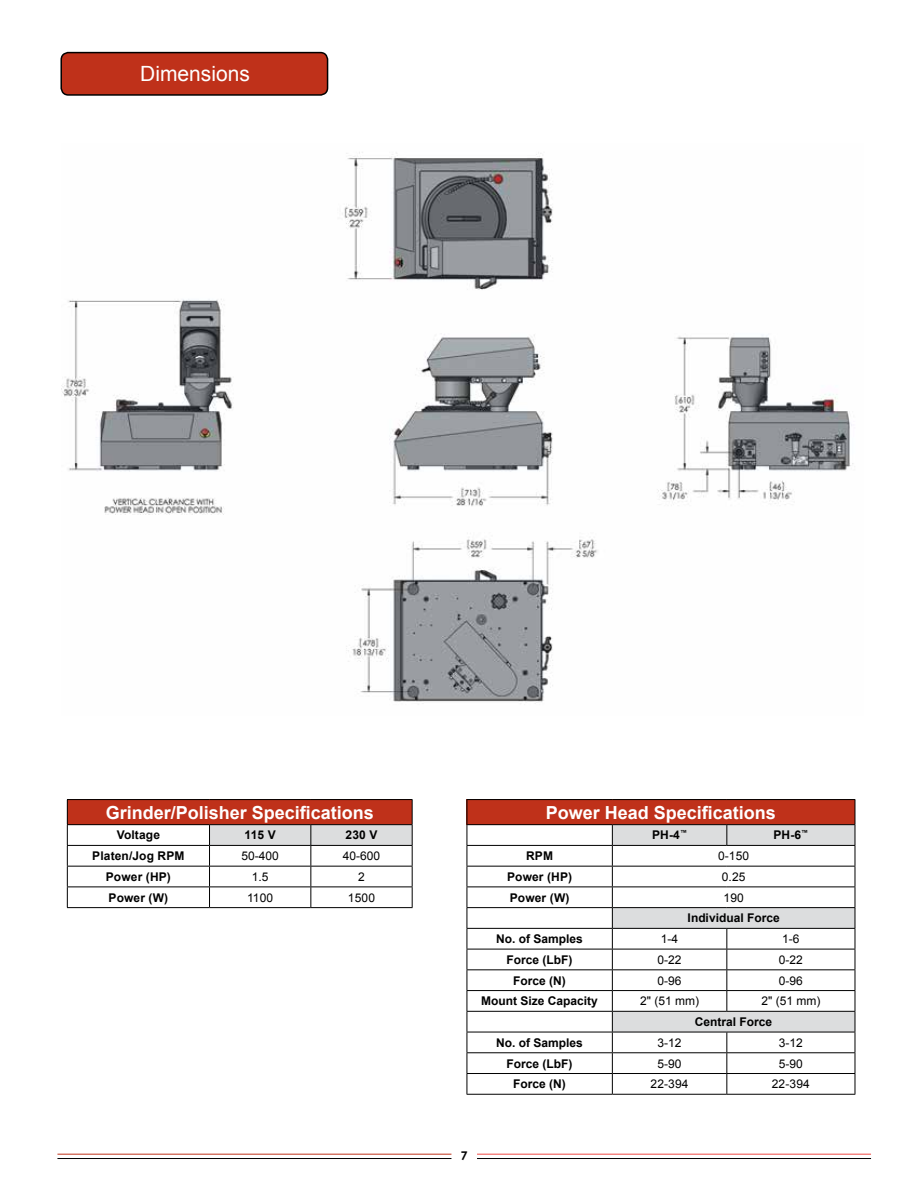
<style>
.page{position:relative;width:918px;height:1188px;background:#fff}
.page>*{position:absolute;margin:0;border:0;box-sizing:border-box;transform-origin:0 0}
.t1{font:21px "Arial";color:#fff}
.t2{font:700 18px "Arial";color:#fff}
.t3{font:700 12px "Arial";color:#000}
.t4{font:12px "Arial";color:#000}
.t5{font:700 12px "Century Gothic";color:#000}
</style>
<div class="page">
<hr style="left:57px;top:1154px;width:394px;height:1px;background:#bf311a">
<hr style="left:477px;top:1154px;width:394px;height:1px;background:#ef4945">
<hr style="left:57px;top:1158px;width:394px;height:1px;background:#000">
<hr style="left:477px;top:1158px;width:394px;height:1px;background:#000">
<div style="left:61px;top:53px;width:267px;height:42px;background:#bf311a;border-radius:7px"></div>
<div style="left:60px;top:52px;width:268px;height:44px;border:2px solid #000;border-radius:7px"></div>
<div style="left:67px;top:800px;width:345px;height:25px;background:#bf311a"></div>
<hr style="left:67px;top:799px;width:143px;height:1px;background:#000">
<hr style="left:210px;top:799px;width:101px;height:1px;background:#000">
<hr style="left:311px;top:799px;width:102px;height:1px;background:#000">
<hr style="left:67px;top:824px;width:143px;height:1px;background:#000">
<hr style="left:67px;top:845px;width:143px;height:1px;background:#000">
<hr style="left:67px;top:866px;width:143px;height:1px;background:#000">
<hr style="left:67px;top:887px;width:143px;height:1px;background:#000">
<svg style="left:67px;top:800px;width:1px;height:107px"></svg>
<svg style="left:209px;top:800px;width:204px;height:107px"></svg>
<hr style="left:67px;top:907px;width:143px;height:1px;background:#000">
<hr style="left:210px;top:907px;width:101px;height:1px;background:#000">
<hr style="left:311px;top:907px;width:102px;height:1px;background:#000">
<div style="left:467px;top:800px;width:388px;height:25px;background:#bf311a"></div>
<svg style="left:613px;top:825px;width:242px;height:207px"></svg>
<hr style="left:467px;top:799px;width:145px;height:1px;background:#000">
<hr style="left:612px;top:799px;width:115px;height:1px;background:#000">
<hr style="left:727px;top:799px;width:128px;height:1px;background:#000">
<hr style="left:467px;top:824px;width:145px;height:1px;background:#000">
<hr style="left:612px;top:824px;width:115px;height:1px;background:#000">
<hr style="left:727px;top:824px;width:128px;height:1px;background:#000">
<svg style="left:726px;top:825px;width:1px;height:20px"></svg>
<hr style="left:467px;top:845px;width:145px;height:1px;background:#000">
<hr style="left:612px;top:845px;width:115px;height:1px;background:#000">
<hr style="left:727px;top:845px;width:128px;height:1px;background:#000">
<hr style="left:467px;top:866px;width:145px;height:1px;background:#000">
<hr style="left:612px;top:866px;width:115px;height:1px;background:#000">
<hr style="left:727px;top:866px;width:128px;height:1px;background:#000">
<hr style="left:467px;top:887px;width:145px;height:1px;background:#000">
<hr style="left:612px;top:887px;width:115px;height:1px;background:#000">
<hr style="left:727px;top:887px;width:128px;height:1px;background:#000">
<hr style="left:467px;top:907px;width:145px;height:1px;background:#000">
<hr style="left:612px;top:907px;width:115px;height:1px;background:#000">
<hr style="left:727px;top:907px;width:128px;height:1px;background:#000">
<hr style="left:467px;top:928px;width:145px;height:1px;background:#000">
<hr style="left:612px;top:928px;width:115px;height:1px;background:#000">
<hr style="left:727px;top:928px;width:128px;height:1px;background:#000">
<hr style="left:467px;top:949px;width:145px;height:1px;background:#000">
<hr style="left:612px;top:949px;width:115px;height:1px;background:#000">
<hr style="left:727px;top:949px;width:128px;height:1px;background:#000">
<hr style="left:467px;top:969px;width:145px;height:1px;background:#000">
<hr style="left:612px;top:969px;width:115px;height:1px;background:#000">
<hr style="left:727px;top:969px;width:128px;height:1px;background:#000">
<hr style="left:467px;top:990px;width:145px;height:1px;background:#000">
<hr style="left:612px;top:990px;width:115px;height:1px;background:#000">
<hr style="left:727px;top:990px;width:128px;height:1px;background:#000">
<svg style="left:726px;top:929px;width:1px;height:82px"></svg>
<hr style="left:467px;top:1011px;width:145px;height:1px;background:#000">
<hr style="left:612px;top:1011px;width:115px;height:1px;background:#000">
<hr style="left:727px;top:1011px;width:128px;height:1px;background:#000">
<hr style="left:467px;top:1032px;width:145px;height:1px;background:#000">
<hr style="left:612px;top:1032px;width:115px;height:1px;background:#000">
<hr style="left:727px;top:1032px;width:128px;height:1px;background:#000">
<hr style="left:467px;top:1052px;width:145px;height:1px;background:#000">
<hr style="left:612px;top:1052px;width:115px;height:1px;background:#000">
<hr style="left:727px;top:1052px;width:128px;height:1px;background:#000">
<hr style="left:467px;top:1073px;width:145px;height:1px;background:#000">
<svg style="left:467px;top:800px;width:1px;height:294px"></svg>
<hr style="left:612px;top:1073px;width:115px;height:1px;background:#000">
<svg style="left:612px;top:825px;width:1px;height:269px"></svg>
<hr style="left:727px;top:1073px;width:128px;height:1px;background:#000">
<svg style="left:726px;top:1032px;width:1px;height:62px"></svg>
<svg style="left:855px;top:800px;width:1px;height:294px"></svg>
<hr style="left:467px;top:1094px;width:145px;height:1px;background:#000">
<hr style="left:612px;top:1094px;width:115px;height:1px;background:#000">
<hr style="left:727px;top:1094px;width:128px;height:1px;background:#000">
<img style="left:61px;top:152px;width:793px;height:552px">
<h1 class="t1" style="left:140px;top:59px;width:111px">Dimensions</h1>
<h2 class="t2" style="left:106px;top:800px;width:270px">Grinder/Polisher Specifications</h2>
<p class="t3" style="left:117px;top:827px;width:45px">Voltage</p>
<p class="t3" style="left:245px;top:827px;width:33px">115 V</p>
<p class="t3" style="left:346px;top:827px;width:33px">230 V</p>
<p class="t3" style="left:92px;top:848px;width:94px">Platen/Jog RPM</p>
<p class="t4" style="left:241px;top:848px;width:39px">50-400</p>
<p class="t4" style="left:343px;top:848px;width:39px">40-600</p>
<p class="t3" style="left:106px;top:869px;width:67px">Power (HP)</p>
<p class="t4" style="left:252px;top:869px;width:18px">1.5</p>
<p class="t4" style="left:358px;top:869px;width:8px">2</p>
<p class="t3" style="left:109px;top:889px;width:61px">Power (W)</p>
<p class="t4" style="left:247px;top:890px;width:28px">1100</p>
<p class="t4" style="left:348px;top:890px;width:29px">1500</p>
<h2 class="t2" style="left:546px;top:800px;width:232px">Power Head Specifications</h2>
<p class="t3" style="left:652px;top:827px;width:36px">PH-4<sup>™</sup></p>
<p class="t3" style="left:774px;top:827px;width:36px">PH-6<sup>™</sup></p>
<p class="t3" style="left:526px;top:848px;width:28px">RPM</p>
<p class="t4" style="left:718px;top:848px;width:33px">0-150</p>
<p class="t3" style="left:507px;top:869px;width:67px">Power (HP)</p>
<p class="t4" style="left:722px;top:869px;width:25px">0.25</p>
<p class="t3" style="left:510px;top:889px;width:61px">Power (W)</p>
<p class="t4" style="left:724px;top:890px;width:22px">190</p>
<p class="t3" style="left:688px;top:910px;width:94px">Individual Force</p>
<p class="t3" style="left:496px;top:931px;width:88px">No. of Samples</p>
<p class="t4" style="left:661px;top:931px;width:19px">1-4</p>
<p class="t4" style="left:782px;top:931px;width:19px">1-6</p>
<p class="t3" style="left:507px;top:952px;width:67px">Force (LbF)</p>
<p class="t4" style="left:658px;top:952px;width:26px">0-22</p>
<p class="t4" style="left:779px;top:952px;width:26px">0-22</p>
<p class="t3" style="left:513px;top:972px;width:54px">Force (N)</p>
<p class="t4" style="left:658px;top:972px;width:26px">0-96</p>
<p class="t4" style="left:779px;top:972px;width:26px">0-96</p>
<p class="t3" style="left:481px;top:993px;width:118px">Mount Size Capacity</p>
<p class="t4" style="left:640px;top:993px;width:60px">2" (51 mm)</p>
<p class="t4" style="left:761px;top:993px;width:60px">2" (51 mm)</p>
<p class="t3" style="left:695px;top:1014px;width:79px">Central Force</p>
<p class="t3" style="left:496px;top:1035px;width:88px">No. of Samples</p>
<p class="t4" style="left:658px;top:1035px;width:26px">3-12</p>
<p class="t4" style="left:779px;top:1035px;width:26px">3-12</p>
<p class="t3" style="left:507px;top:1055px;width:67px">Force (LbF)</p>
<p class="t4" style="left:658px;top:1055px;width:26px">5-90</p>
<p class="t4" style="left:779px;top:1055px;width:26px">5-90</p>
<p class="t3" style="left:513px;top:1076px;width:54px">Force (N)</p>
<p class="t4" style="left:651px;top:1076px;width:39px">22-394</p>
<p class="t4" style="left:772px;top:1076px;width:39px">22-394</p>
<p class="t5" style="left:461px;top:1147px;width:8px">7</p>
</div>
